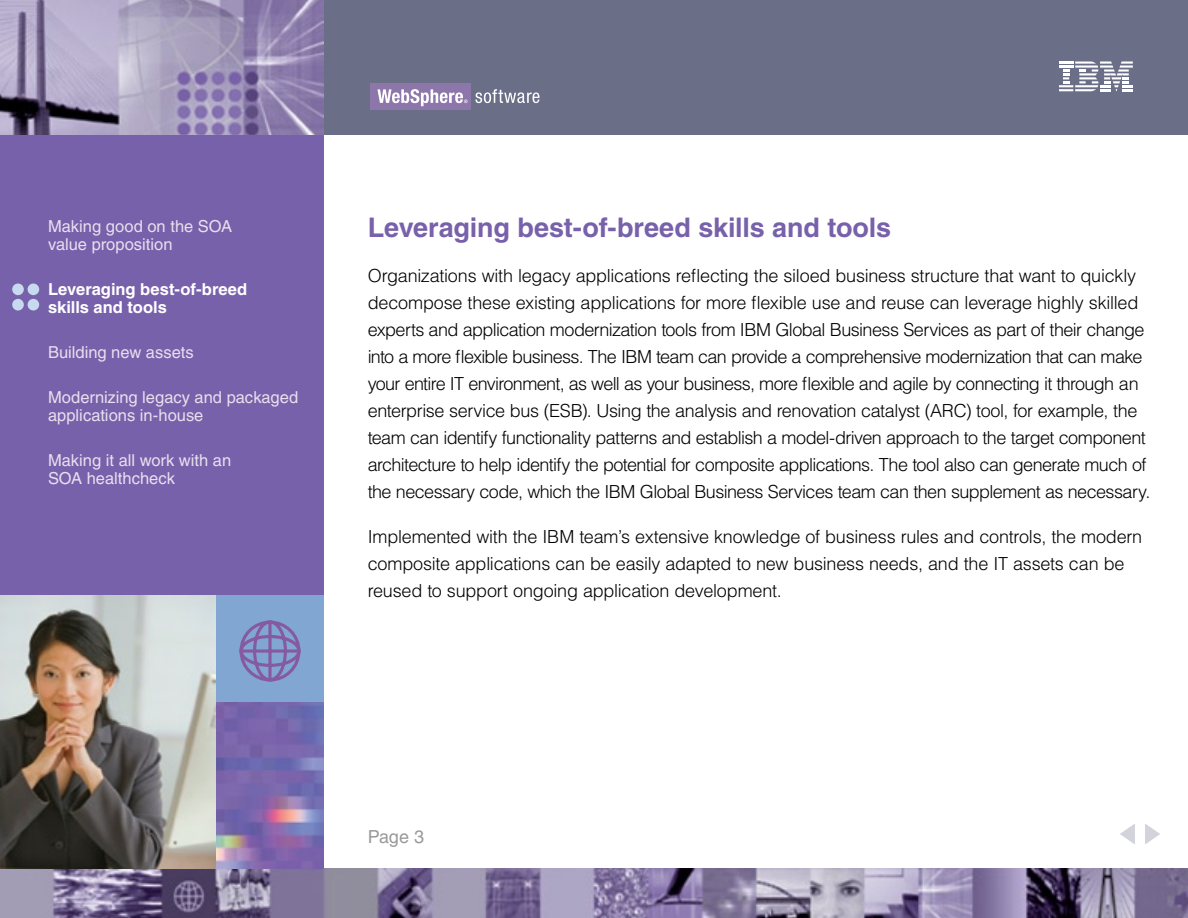
<style>
.page{position:relative;width:1188px;height:918px;background:#fff}
.page>*{position:absolute;margin:0;border:0;box-sizing:border-box;transform-origin:0 0}
.Subhead{font:700 27px "Helvetica";letter-spacing:-.005em;color:#7861ab}
.Text-Body{font:300 18px/27px "Helvetica";letter-spacing:-.025em;color:#000}
.t1{font:18px "Helvetica";color:#999}
.t2{font:16.5px/18px "Helvetica";color:#e8dfee}
.t3{font:700 16.5px/18px "Helvetica";color:#fff}
</style>
<div class="page">
<div style="left:0;top:0;width:324px;height:918px;background:#7861ab"></div>
<div style="left:0;top:0;width:1188px;height:135px;background:#6b6e87"></div>
<div style="left:370px;top:83px;width:101px;height:27px;background:#8d76aa"></div>
<svg style="left:475px;top:89px;width:64px;height:14px"></svg>
<svg style="left:377px;top:89px;width:91px;height:17px"></svg>
<img style="left:0;top:0;width:324px;height:135px">
<svg style="left:1059px;top:61px;width:74px;height:30px"></svg>
<img style="left:0;top:869px;width:1188px;height:49px">
<div style="left:216px;top:596px;width:108px;height:108px;background:#80a6d1"></div>
<img style="left:216px;top:702px;width:108px;height:167px">
<img style="left:0;top:596px;width:216px;height:273px">
<div style="left:12px;top:284px;width:12px;height:11px;background:#c8daf0;border-radius:50%"></div>
<div style="left:12px;top:299px;width:12px;height:12px;background:#c8daf0;border-radius:50%"></div>
<div style="left:28px;top:284px;width:11px;height:11px;background:#c8daf0;border-radius:50%"></div>
<div style="left:28px;top:299px;width:11px;height:12px;background:#c8daf0;border-radius:50%"></div>
<svg style="left:239px;top:620px;width:62px;height:62px"></svg>
<svg style="left:1120px;top:824px;width:15px;height:20px"></svg>
<svg style="left:1145px;top:824px;width:15px;height:20px"></svg>
<p class="t2" style="left:48px;top:217px;width:186px">Making good on the SOA value proposition</p>
<p class="t3" style="left:48px;top:280px;width:201px">Leveraging best-of-breed skills and tools</p>
<p class="t2" style="left:48px;top:343px;width:147px">Building new assets</p>
<p class="t2" style="left:48px;top:388px;width:252px">Modernizing legacy and packaged applications in-house</p>
<p class="t2" style="left:48px;top:451px;width:185px">Making it all work with an<br>SOA healthcheck</p>
<p class="Subhead" style="left:368px;top:211px;width:525px">Leveraging best-of-breed skills and tools</p>
<p class="Text-Body" style="left:368px;top:261px;width:784px">Organizations with legacy applications reflecting the siloed business structure that want to quickly decompose these existing applications for more flexible use and reuse can leverage highly skilled experts and application modernization tools from IBM Global Business Services as part of their change into a more flexible business. The IBM team can provide a comprehensive modernization that can make your entire IT environment, as well as your business, more flexible and agile by connecting it through an enterprise service bus (ESB). Using the analysis and renovation catalyst (ARC) tool, for example, the team can identify functionality patterns and establish a model-driven approach to the target component architecture to help identify the potential for composite applications. The tool also can generate much of the necessary code, which the IBM Global Business Services team can then supplement as necessary.</p>
<p class="Text-Body" style="left:368px;top:522px;width:776px">Implemented with the IBM team’s extensive knowledge of business rules and controls, the modern composite applications can be easily adapted to new business needs, and the IT assets can be reused to support ongoing application development.</p>
<p class="t1" style="left:368px;top:827px;width:58px">Page 3</p>
</div>
